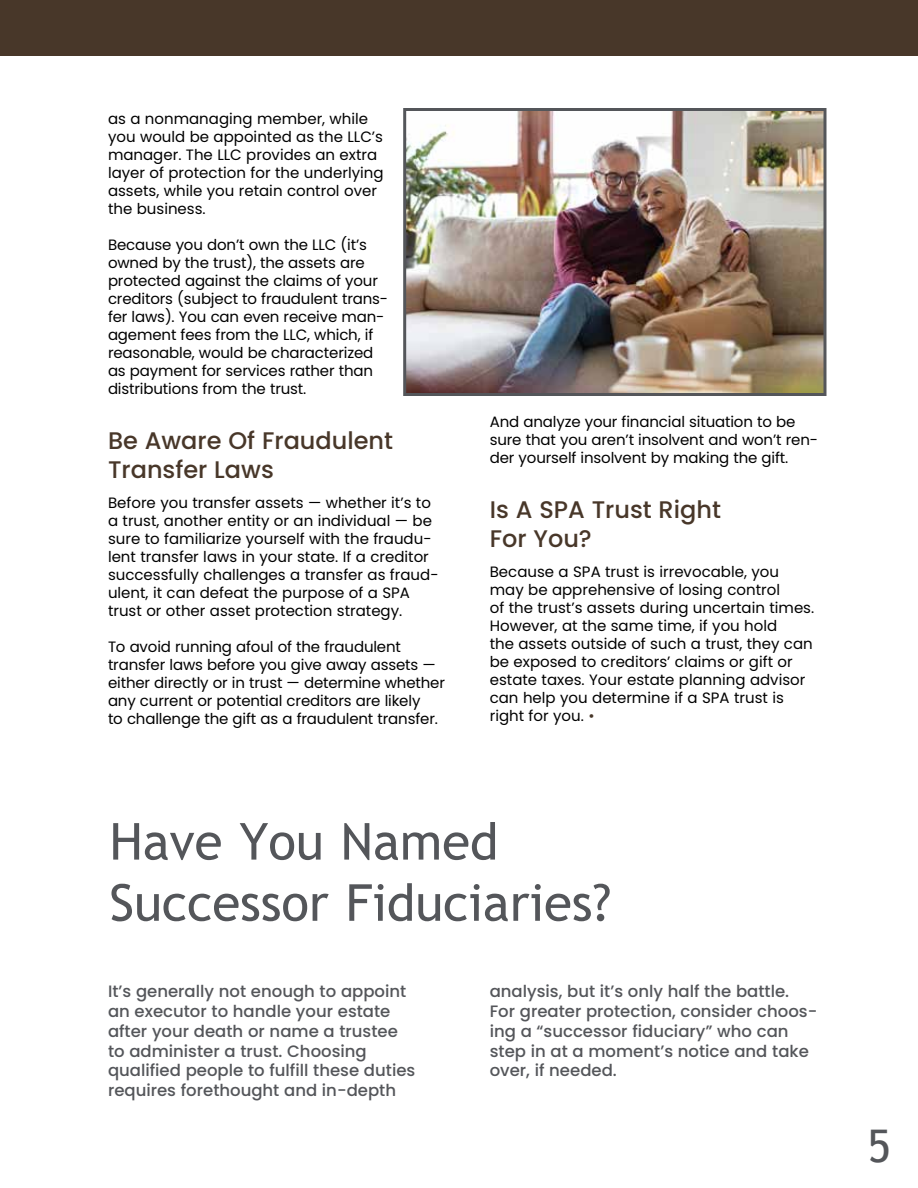
<style>
.page{position:relative;width:918px;height:1188px;background:#fff}
.page>*{position:absolute;margin:0;border:0;box-sizing:border-box;transform-origin:0 0}
.t1{font:51px/61.2px "Trebuchet MS";color:#54565a}
.t2{font:45px "Trebuchet MS";color:#54565a}
.t3{font:500 24px/28.5px "Poppins";color:#483729}
.t4{font:500 16.5px/19.8px "Poppins";color:#54565a}
.t5{font:15px/18px "Poppins";color:#000}
.s1{color:#483729}
</style>
<div class="page">
<div style="left:0;top:0;width:918px;height:55px;background:#483729"></div>
<img style="left:407px;top:112px;width:415px;height:280px">
<div style="left:403px;top:108px;width:423px;height:288px;border:3px solid #54565a"></div>
<p class="t5" style="left:108px;top:110px;width:277px">as a nonmanaging member, while you would be appointed as the LLC’s manager. The LLC provides an extra layer of protection for the underlying assets, while you retain control over the business.</p>
<p class="t5" style="left:108px;top:236px;width:282px">Because you don’t own the LLC (it’s owned by the trust), the assets are protected against the claims of your creditors (subject to fraudulent trans&shy;fer laws). You can even receive man&shy;agement fees from the LLC, which, if reasonable, would be characterized as payment for services rather than distributions from the trust.</p>
<h3 class="t3" style="left:108px;top:427px;width:287px">Be Aware Of Fraudulent<br>Transfer Laws</h3>
<p class="t5" style="left:108px;top:494px;width:332px">Before you transfer assets — whether it’s to a trust, another entity or an individual — be sure to familiarize yourself with the fraudu&shy;lent transfer laws in your state. If a creditor successfully challenges a transfer as fraud&shy;ulent, it can defeat the purpose of a SPA trust or other asset protection strategy.</p>
<p class="t5" style="left:108px;top:638px;width:339px">To avoid running afoul of the fraudulent transfer laws before you give away assets — either directly or in trust — determine whether any current or potential creditors are likely<br>to challenge the gift as a fraudulent transfer.</p>
<p class="t5" style="left:490px;top:413px;width:330px">And analyze your financial situation to be sure that you aren’t insolvent and won’t ren&shy;der yourself insolvent by making the gift.</p>
<h3 class="t3" style="left:490px;top:496px;width:233px">Is A SPA Trust Right<br>For You?</h3>
<p class="t5" style="left:490px;top:563px;width:326px">Because a SPA trust is irrevocable, you may be apprehensive of losing control<br>of the trust’s assets during uncertain times.<br>However, at the same time, if you hold<br>the assets outside of such a trust, they can be exposed to creditors’ claims or gift or estate taxes. Your estate planning advisor can help you determine if a SPA trust is right for you. <span class="s1">•</span></p>
<h1 class="t1" style="left:110px;top:812px;width:503px">Have You Named<br>Successor Fiduciaries?</h1>
<p class="t4" style="left:108px;top:982px;width:309px">It’s generally not enough to appoint an executor to handle your estate after your death or name a trustee to administer a trust. Choosing qualified people to fulfill these duties requires forethought and in-depth</p>
<p class="t4" style="left:490px;top:982px;width:329px">analysis, but it’s only half the battle.<br>For greater protection, consider choos&shy;ing a “successor fiduciary” who can step in at a moment’s notice and take over, if needed.</p>
<h2 class="t2" style="left:868px;top:1119px;width:25px">5</h2>
</div>
